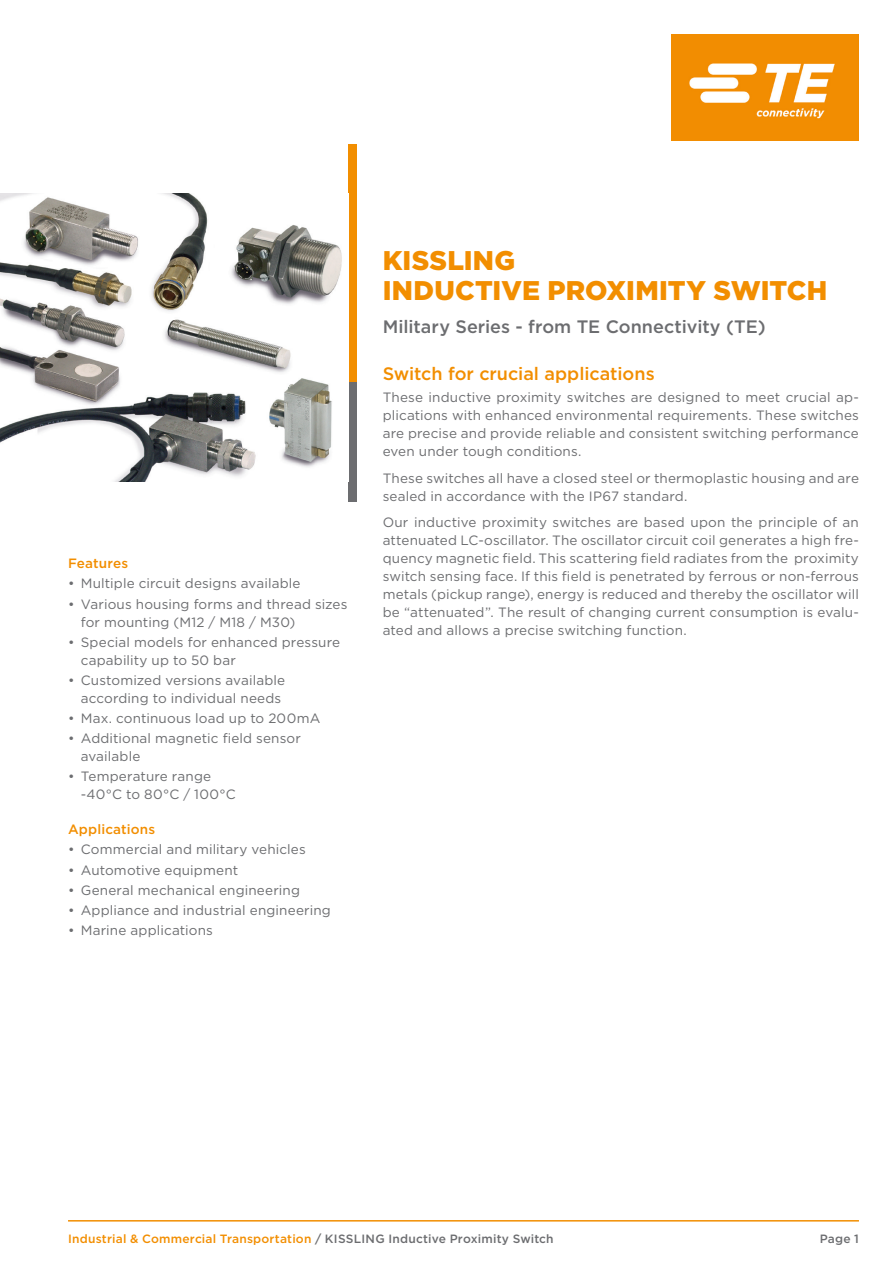
<style>
.page{position:relative;width:893px;height:1263px;background:#fff}
.page>*{position:absolute;margin:0;border:0;box-sizing:border-box;transform-origin:0 0}
.t1{font:900 27px "Gotham";letter-spacing:.005em;color:#f28e00}
.t2{font:500 18px "Gotham";color:#6c6d70}
.t3{font:500 18px "Gotham";letter-spacing:-.005em;color:#f28e00}
.Body_Gray{font:13.5px/18px "Gotham";letter-spacing:.01em;color:#6c6d70}
.Body_Gray-2{font:500 13.5px "Gotham";letter-spacing:.01em;color:#f28e00}
.t4{font:500 12px "Gotham";letter-spacing:.02em;color:#f28e00}
.t5{font:500 12px "Gotham";color:#6c6d70}
.s1{color:#6c6d70}
</style>
<div class="page">
<img style="left:672px;top:34px;width:187px;height:106px">
<hr style="left:68px;top:1220px;width:791px;height:1px;background:#f28e00">
<div style="left:349px;top:145px;width:8px;height:238px;background:#f28e00"></div>
<div style="left:349px;top:383px;width:8px;height:119px;background:#6c6d70"></div>
<img style="left:0;top:193px;width:342px;height:289px">
<p class="Body_Gray-2" style="left:68px;top:555px;width:62px">Features</p>
<p class="Body_Gray" style="left:68px;top:574px;width:234px">• Multiple circuit designs available</p>
<p class="Body_Gray" style="left:81px;top:594px;width:268px;text-indent:-13px">• Various housing forms and thread sizes for mounting (M12 / M18 / M30)</p>
<p class="Body_Gray" style="left:81px;top:633px;width:261px;text-indent:-13px">• Special models for enhanced pressure capability up to 50 bar</p>
<p class="Body_Gray" style="left:68px;top:671px;width:219px;text-align:right">• Customized versions available according to individual needs</p>
<p class="Body_Gray" style="left:68px;top:709px;width:254px">• Max. continuous load up to 200mA</p>
<p class="Body_Gray" style="left:81px;top:729px;width:222px;text-indent:-13px">• Additional magnetic field sensor available</p>
<p class="Body_Gray" style="left:81px;top:767px;width:156px;text-indent:-13px">• Temperature range -40°C to 80°C / 100°C</p>
<p class="Body_Gray-2" style="left:68px;top:821px;width:89px">Applications</p>
<p class="Body_Gray" style="left:68px;top:840px;width:239px">• Commercial and military vehicles</p>
<p class="Body_Gray" style="left:68px;top:860px;width:172px">• Automotive equipment</p>
<p class="Body_Gray" style="left:68px;top:881px;width:234px">• General mechanical engineering</p>
<p class="Body_Gray" style="left:68px;top:901px;width:264px">• Appliance and industrial engineering</p>
<p class="Body_Gray" style="left:68px;top:921px;width:147px">• Marine applications</p>
<p class="t1" style="left:383px;top:245px;width:134px">KISSLING</p>
<p class="t1" style="left:383px;top:275px;width:446px">INDUCTIVE PROXIMITY SWITCH</p>
<p class="t2" style="left:383px;top:315px;width:385px">Military Series - from TE Connectivity (TE)</p>
<p class="t3" style="left:383px;top:362px;width:273px">Switch for crucial applications</p>
<p class="Body_Gray" style="left:383px;top:388px;width:478px;text-align:justify">These inductive proximity switches are designed to meet crucial ap&shy;plications with enhanced environmental requirements. These switches are precise and provide reliable and consistent switching performance even under tough conditions.</p>
<p class="Body_Gray" style="left:383px;top:469px;width:478px">These switches all have a closed steel or thermoplastic housing and are sealed in accordance with the IP67 standard.</p>
<p class="Body_Gray" style="left:383px;top:513px;width:478px;text-align:justify">Our inductive proximity switches are based upon the principle of an attenuated LC-oscillator. The oscillator circuit coil generates a high fre&shy;quency magnetic field. This scattering field radiates from the proximity switch sensing face. If this field is penetrated by ferrous or non-ferrous metals (pickup range), energy is reduced and thereby the oscillator will be “attenuated”. The result of changing current consumption is evalu&shy;ated and allows a precise switching function.</p>
<p class="t4" style="left:68px;top:1231px;width:487px">Industrial &amp; Commercial Transportation <span class="s1">/ KISSLING Inductive Proximity Switch</span></p>
<p class="t5" style="left:820px;top:1231px;width:41px">Page 1</p>
</div>
